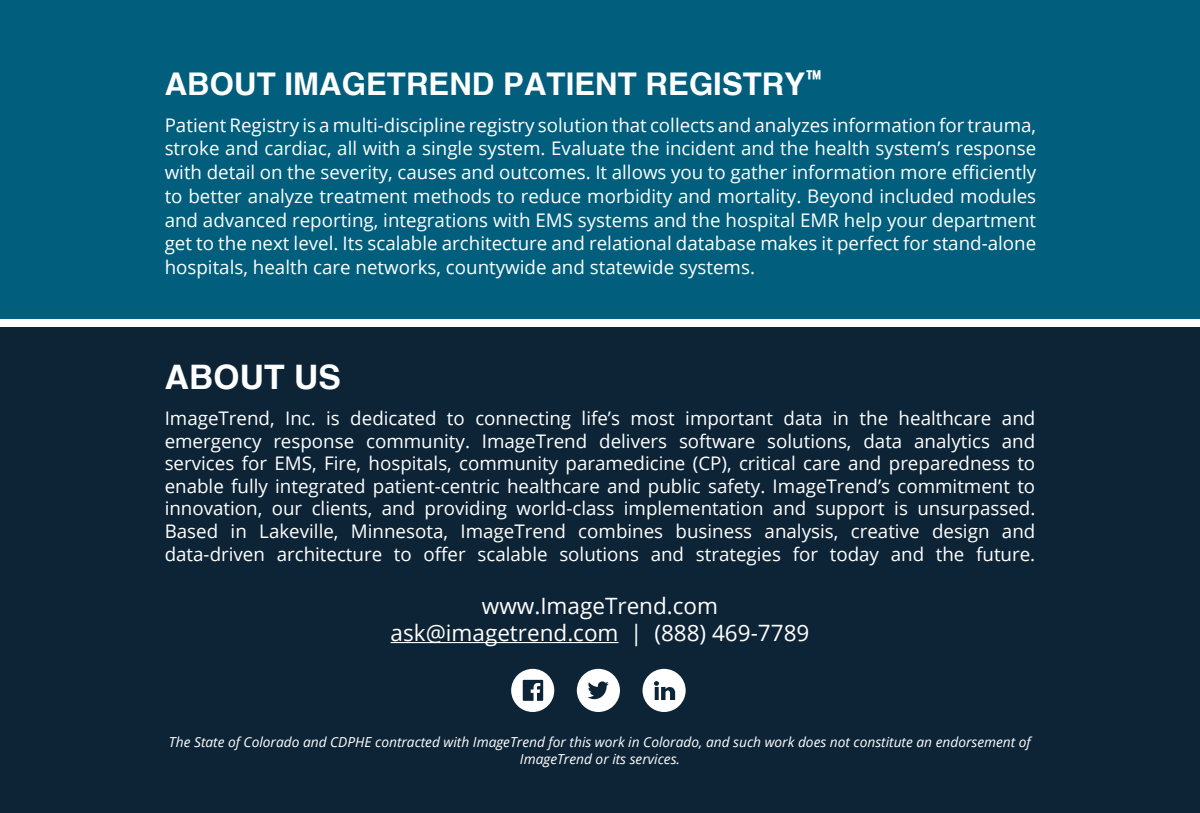
<style>
.page{position:relative;width:1200px;height:813px;background:#fff}
.page>*{position:absolute;margin:0;border:0;box-sizing:border-box;transform-origin:0 0}
.t1{font:700 33.75px "Helvetica cyr";color:#fff}
.t2{font:700 31.25px "Helvetica cyr";color:#fff}
.t3{font:22.5px "Open Sans";color:#fff}
.t4{font:18.75px/22.5px "Open Sans";color:#fff;text-align:justify}
.t5{font:italic 13.75px/16.5px "Open Sans";color:#fff;text-align:center}
</style>
<div class="page">
<div style="left:0;top:0;width:1200px;height:319px;background:#015e7d"></div>
<div style="left:0;top:328px;width:1200px;height:484px;background:#0d2436"></div>
<svg style="left:511px;top:668px;width:43px;height:44px"></svg>
<svg style="left:643px;top:668px;width:43px;height:44px"></svg>
<svg style="left:577px;top:668px;width:43px;height:44px"></svg>
<hr style="left:391px;top:642px;width:228px;height:1px;background:#fff">
<p class="t2" style="left:165px;top:67px;width:659px">ABOUT IMAGETREND PATIENT REGISTRY<sup>™</sup></p>
<p class="t4" style="left:165px;top:112px;width:873px;line-height:23.8px">Patient Registry is a multi-discipline registry solution that collects and analyzes information for trauma, stroke and cardiac, all with a single system. Evaluate the incident and the health system’s response with detail on the severity, causes and outcomes. It allows you to gather information more efficiently to better analyze treatment methods to reduce morbidity and mortality. Beyond included modules and advanced reporting, integrations with EMS systems and the hospital EMR help your department get to the next level. Its scalable architecture and relational database makes it perfect for stand-alone hospitals, health care networks, countywide and statewide systems.</p>
<p class="t1" style="left:165px;top:358px;width:178px">ABOUT US</p>
<p class="t4" style="left:165px;top:407px;width:872px">ImageTrend, Inc. is dedicated to connecting life’s most important data in the healthcare and emergency response community. ImageTrend delivers software solutions, data analytics and services for EMS, Fire, hospitals, community paramedicine (CP), critical care and preparedness to enable fully integrated patient-centric healthcare and public safety. ImageTrend’s commitment to innovation, our clients, and providing world-class implementation and support is unsurpassed.<br>Based in Lakeville, Minnesota, ImageTrend combines business analysis, creative design and data-driven architecture to offer scalable solutions and strategies for today and the future.</p>
<p class="t3" style="left:482px;top:590px;width:238px">www.ImageTrend.com</p>
<p class="t3" style="left:391px;top:617px;width:420px">ask@imagetrend.com | (888) 469-7789</p>
<p class="t5" style="left:169px;top:733px;width:863px">The State of Colorado and CDPHE contracted with ImageTrend for this work in Colorado, and such work does not constitute an endorsement of<br>ImageTrend or its services.</p>
</div>
